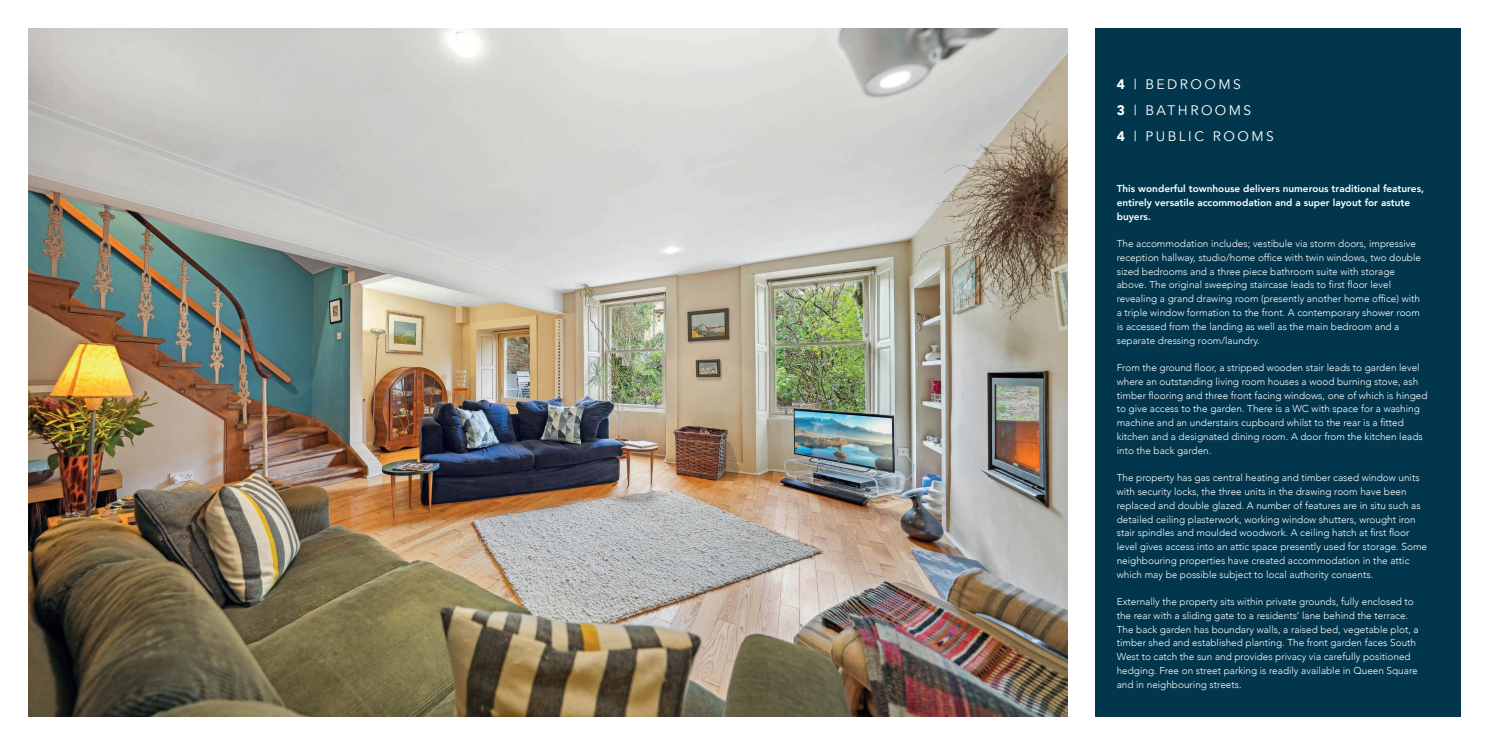
<style>
.page{position:relative;width:1489px;height:745px;background:#fff}
.page>*{position:absolute;margin:0;border:0;box-sizing:border-box;transform-origin:0 0}
.t1{font:13.75px "Avenir";letter-spacing:.18em;color:#fff}
.t2{font:300 10px/13.8px "Avenir";color:#fff}
.t3{font:800 10px/13.8px "Avenir";color:#fff}
.s1{font-weight:900}
</style>
<div class="page">
<div style="left:28px;top:28px;width:1432px;height:688px;background:#01364d"></div>
<div style="left:1067px;top:0;width:28px;height:744px;background:#fff"></div>
<img style="left:28px;top:28px;width:1039px;height:688px">
<p class="t1" style="left:1116px;top:75px;width:126px"><span class="s1">4</span> | BEDROOMS</p>
<p class="t1" style="left:1116px;top:102px;width:136px"><span class="s1">3</span> | BATHROOMS</p>
<p class="t1" style="left:1116px;top:128px;width:158px"><span class="s1">4</span> | PUBLIC ROOMS</p>
<p class="t3" style="left:1116px;top:182px;width:309px">This wonderful townhouse delivers numerous traditional features, entirely versatile accommodation and a super layout for astute buyers.</p>
<p class="t2" style="left:1116px;top:237px;width:306px">The accommodation includes; vestibule via storm doors, impressive reception hallway, studio/home office with twin windows, two double sized bedrooms and a three piece bathroom suite with storage above. The original sweeping staircase leads to first floor level revealing a grand drawing room (presently another home office) with a triple window formation to the front. A contemporary shower room is accessed from the landing as well as the main bedroom and a separate dressing room/laundry.</p>
<p class="t2" style="left:1116px;top:360px;width:312px">From the ground floor, a stripped wooden stair leads to garden level where an outstanding living room houses a wood burning stove, ash timber flooring and three front facing windows, one of which is hinged to give access to the garden. There is a WC with space for a washing machine and an understairs cupboard whilst to the rear is a fitted kitchen and a designated dining room. A door from the kitchen leads into the back garden.</p>
<p class="t2" style="left:1116px;top:470px;width:312px">The property has gas central heating and timber cased window units with security locks, the three units in the drawing room have been replaced and double glazed. A number of features are in situ such as detailed ceiling plasterwork, working window shutters, wrought iron stair spindles and moulded woodwork. A ceiling hatch at first floor level gives access into an attic space presently used for storage. Some neighbouring properties have created accommodation in the attic which may be possible subject to local authority consents.</p>
<p class="t2" style="left:1116px;top:594px;width:303px">Externally the property sits within private grounds, fully enclosed to the rear with a sliding gate to a residents’ lane behind the terrace.<br>The back garden has boundary walls, a raised bed, vegetable plot, a timber shed and established planting. The front garden faces South West to catch the sun and provides privacy via carefully positioned hedging. Free on street parking is readily available in Queen Square and in neighbouring streets.</p>
</div>
